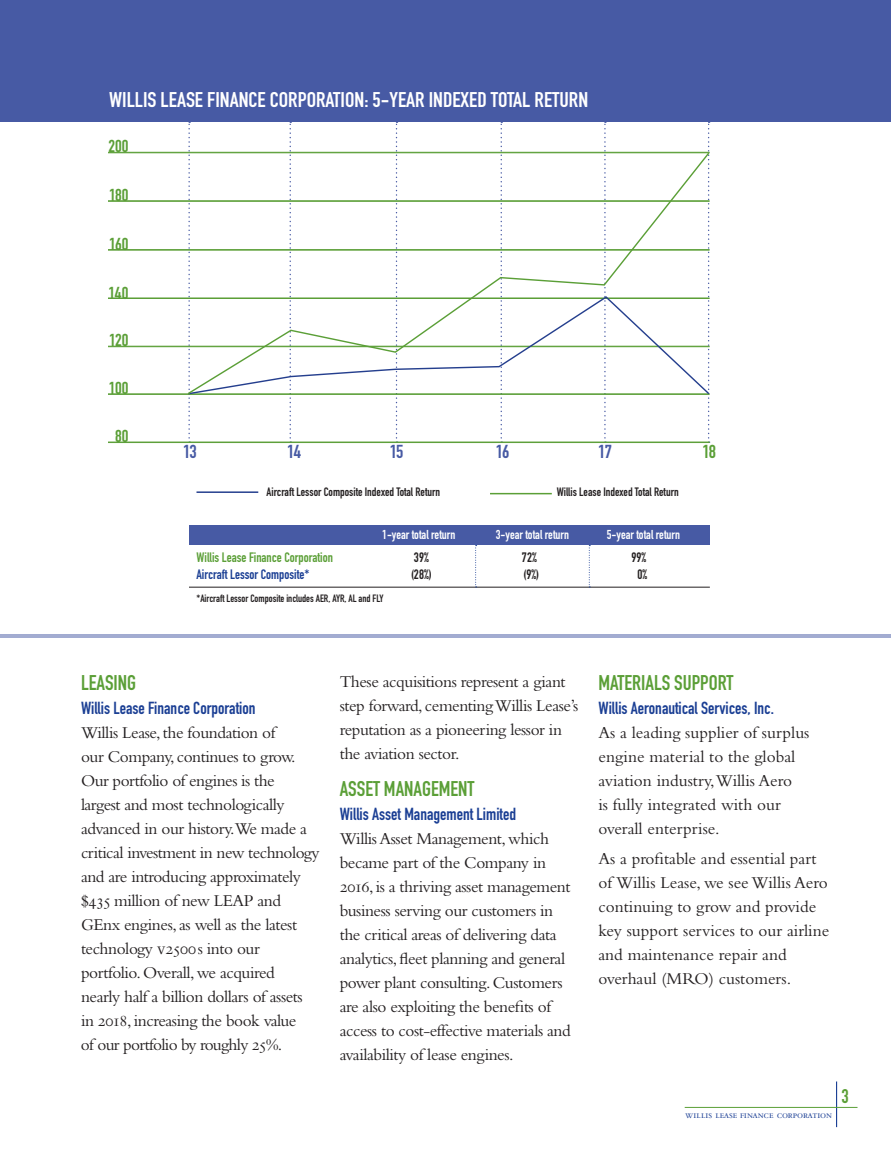
<style>
.page{position:relative;width:891px;height:1161px;background:#fff}
.page>*{position:absolute;margin:0;border:0;box-sizing:border-box;transform-origin:0 0}
.t1{font:21px "DIN Engschrift";color:#fff;scale:1.05 1}
.t2{font:21px "DIN Engschrift";color:#5b9f37}
.t3{font:19.5px "DIN Engschrift";color:#5b9f37}
.t4{font:18.6px "DIN Engschrift";letter-spacing:-.04em;color:#475aa4;scale:1.05 1}
.t5{font:18.6px "DIN Engschrift";color:#5b9f37;scale:1.05 1}
.t6{font:17.25px/24px "Bembo";letter-spacing:-.025em;color:#231f20}
.t7{font:17.25px/24px "Bembo";color:#231f20}
.t8{font:17.25px "DIN Engschrift";color:#1b3f94}
.t9{font:17.1px "DIN Engschrift";letter-spacing:.005em;color:#5b9f37;scale:1.05 1}
.t10{font:13.5px "DIN Engschrift";color:#5b9f37}
.t11{font:13.5px "DIN Engschrift";color:#1b3f94}
.t12{font:13.5px "DIN Engschrift";color:#231f20}
.t13{font:12.75px "DIN Engschrift";color:#fff}
.t14{font:12px "DIN Engschrift";color:#231f20}
.t15{font:10.5px "DIN Engschrift";color:#231f20}
.t16{font:10.5px "Bembo SC";letter-spacing:-.01em;color:#1b3f94}
.s1{font-family:"Bembo Expert"}
.s2{font-family:"Bembo SC"}
</style>
<div class="page">
<hr style="left:836px;top:1081px;width:1px;height:46px;background:#1b3f94">
<hr style="left:685px;top:1107px;width:173px;height:1px;background:#5b9f37">
<div style="left:0;top:0;width:891px;height:122px;background:#475aa4"></div>
<hr style="left:0;top:635px;width:891px;height:1px;background:#475aa4">
<hr style="left:0;top:637px;width:891px;height:1px;background:#475aa4">
<svg style="left:290px;top:122px;width:1px;height:320px"></svg>
<svg style="left:188px;top:122px;width:2px;height:320px"></svg>
<svg style="left:396px;top:122px;width:2px;height:320px"></svg>
<svg style="left:501px;top:122px;width:1px;height:320px"></svg>
<svg style="left:604px;top:122px;width:2px;height:320px"></svg>
<svg style="left:708px;top:122px;width:2px;height:320px"></svg>
<hr style="left:108px;top:152px;width:602px;height:1px;background:#5b9f37">
<hr style="left:108px;top:153px;width:602px;height:1px;background:#5b9f37">
<hr style="left:108px;top:346px;width:602px;height:1px;background:#5b9f37">
<hr style="left:108px;top:394px;width:602px;height:1px;background:#5b9f37">
<hr style="left:108px;top:442px;width:602px;height:1px;background:#5b9f37">
<hr style="left:108px;top:298px;width:602px;height:1px;background:#5b9f37">
<hr style="left:108px;top:249px;width:602px;height:1px;background:#5b9f37">
<hr style="left:108px;top:250px;width:602px;height:1px;background:#5b9f37">
<hr style="left:108px;top:201px;width:602px;height:1px;background:#5b9f37">
<svg style="left:186px;top:151px;width:524px;height:245px"></svg>
<hr style="left:196px;top:491px;width:62px;height:2px;background:#253f8e">
<hr style="left:490px;top:493px;width:62px;height:1px;background:#5b9f37">
<div style="left:189px;top:525px;width:521px;height:20px;background:#475aa4"></div>
<hr style="left:189px;top:587px;width:521px;height:1px;background:#231f20">
<svg style="left:475px;top:545px;width:2px;height:43px"></svg>
<svg style="left:589px;top:545px;width:1px;height:43px"></svg>
<p class="t1" style="left:109px;top:88px;width:458px">WILLIS LEASE FINANCE CORPORATION: 5-YEAR INDEXED TOTAL RETURN</p>
<p class="t9" style="left:108px;top:136px;width:21px">200</p>
<p class="t9" style="left:109px;top:185px;width:20px">180</p>
<p class="t9" style="left:109px;top:234px;width:20px">160</p>
<p class="t9" style="left:109px;top:283px;width:21px">140</p>
<p class="t9" style="left:109px;top:330px;width:20px">120</p>
<p class="t9" style="left:109px;top:378px;width:20px">100</p>
<p class="t9" style="left:115px;top:426px;width:14px">80</p>
<p class="t4" style="left:183px;top:441px;width:15px">13</p>
<p class="t4" style="left:287px;top:441px;width:15px">14</p>
<p class="t4" style="left:390px;top:441px;width:15px">15</p>
<p class="t4" style="left:496px;top:441px;width:15px">16</p>
<p class="t4" style="left:598px;top:441px;width:15px">17</p>
<p class="t5" style="left:703px;top:441px;width:15px">18</p>
<p class="t14" style="left:267px;top:485px;width:175px">Aircraft Lessor Composite Indexed Total Return</p>
<p class="t14" style="left:557px;top:485px;width:123px">Willis Lease Indexed Total Return</p>
<p class="t13" style="left:382px;top:527px;width:75px">1-year total return</p>
<p class="t13" style="left:496px;top:527px;width:75px">3-year total return</p>
<p class="t13" style="left:607px;top:527px;width:75px">5-year total return</p>
<p class="t10" style="left:196px;top:550px;width:138px">Willis Lease Finance Corporation</p>
<p class="t12" style="left:414px;top:550px;width:16px">39%</p>
<p class="t12" style="left:522px;top:550px;width:16px">72%</p>
<p class="t12" style="left:631px;top:550px;width:16px">99%</p>
<p class="t11" style="left:196px;top:566px;width:115px">Aircraft Lessor Composite*</p>
<p class="t12" style="left:411px;top:566px;width:22px">(28%)</p>
<p class="t12" style="left:523px;top:566px;width:17px">(9%)</p>
<p class="t12" style="left:638px;top:566px;width:11px">0%</p>
<p class="t15" style="left:196px;top:592px;width:188px">*Aircraft Lessor Composite includes AER, AYR, AL and FLY</p>
<p class="t2" style="left:81px;top:670px;width:57px">LEASING</p>
<p class="t8" style="left:81px;top:698px;width:176px">Willis Lease Finance Corporation</p>
<p class="t6" style="left:81px;top:720px;width:240px">Willis Lease, the foundation of<br>our Company, continues to grow.<br>Our portfolio of engines is the<br>largest and most technologically advanced in our history.We made a critical investment in new technology and are introducing approximately $<span class="s1">435</span> million of new LEAP and GEnx engines, as well as the latest technology <span class="s1">v2500</span>s into our portfolio.Overall, we acquired<br>nearly half a billion dollars of assets in <span class="s2">2018</span>, increasing the book value<br>of our portfolio by roughly <span class="s2">25%</span>.</p>
<p class="t6" style="left:340px;top:669px;width:240px">These acquisitions represent a giant step forward, cementing Willis Lease’s reputation as a pioneering lessor in the aviation sector.</p>
<p class="t2" style="left:340px;top:776px;width:136px">ASSET MANAGEMENT</p>
<p class="t8" style="left:340px;top:804px;width:178px">Willis Asset Management Limited</p>
<p class="t6" style="left:340px;top:826px;width:233px">Willis Asset Management, which became part of the Company in <span class="s1">2016</span>, is a thriving asset management business serving our customers in the critical areas of delivering data analytics, fleet planning and general power plant consulting. Customers are also exploiting the benefits of access to cost-effective materials and availability of lease engines.</p>
<p class="t2" style="left:598px;top:670px;width:136px">MATERIALS SUPPORT</p>
<p class="t8" style="left:599px;top:698px;width:177px">Willis Aeronautical Services, Inc.</p>
<p class="t7" style="left:599px;top:720px;width:213px">As a leading supplier of surplus engine material to the global aviation industry,Willis Aero<br>is fully integrated with our overall enterprise.</p>
<p class="t7" style="left:599px;top:847px;width:232px">As a profitable and essential part of Willis Lease, we see Willis Aero continuing to grow and provide key support services to our airline and maintenance repair and overhaul (MRO) customers.</p>
<p class="t16" style="left:685px;top:1109px;width:148px">willis lease finance corporation</p>
<p class="t3" style="left:841px;top:1085px;width:9px">3</p>
</div>
